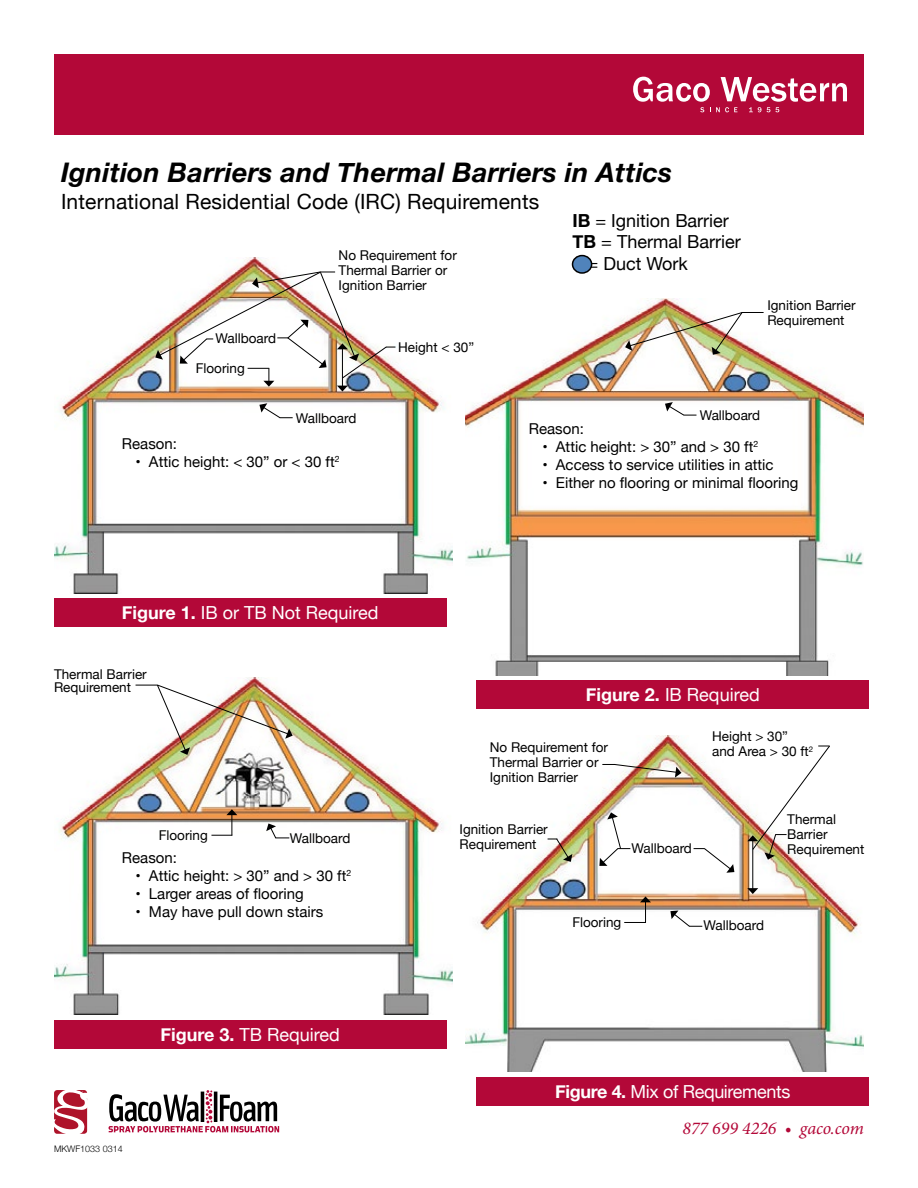
<style>
.page{position:relative;width:918px;height:1188px;background:#fff}
.page>*{position:absolute;margin:0;border:0;box-sizing:border-box;transform-origin:0 0}
.t1{font:italic 700 27px "Helvetica Neue";letter-spacing:.01em;color:#000}
.t2{font:21px "Helvetica Neue";letter-spacing:.01em;color:#000}
.t3{font:18px "Helvetica Neue";color:#fff}
.t4{font:18px "Helvetica Neue";color:#000}
.t5{font:18px "Helvetica Neue";letter-spacing:-.02em;color:#fff}
.t6{font:italic 18px "Minion Pro";color:#b30838}
.t7{font:15px "Helvetica Neue";color:#000}
.t8{font:13.5px/15px "Helvetica Neue";color:#000}
.t9{font:300 9px "Helvetica Neue";color:#000}
.t10{font:300 1.5px "FS Ingrid";color:#fff}
.s1{font-weight:700}
</style>
<div class="page">
<div style="left:54px;top:54px;width:810px;height:81px;background:#b30838"></div>
<svg style="left:109px;top:1090px;width:170px;height:42px"></svg>
<svg style="left:633px;top:77px;width:214px;height:35px"></svg>
<svg style="left:54px;top:1090px;width:34px;height:44px"></svg>
<img style="left:54px;top:257px;width:398px;height:337px">
<img style="left:54px;top:678px;width:398px;height:336px">
<img style="left:466px;top:298px;width:398px;height:377px">
<img style="left:466px;top:735px;width:398px;height:337px">
<div style="left:573px;top:256px;width:19px;height:17px;background:#5083bb;border-radius:50%"></div>
<div style="left:572px;top:255px;width:20px;height:19px;border:2px solid #000;border-radius:50%"></div>
<svg style="left:211px;top:809px;width:26px;height:27px"></svg>
<svg style="left:624px;top:896px;width:27px;height:27px"></svg>
<svg style="left:665px;top:402px;width:31px;height:14px"></svg>
<svg style="left:266px;top:823px;width:23px;height:16px"></svg>
<svg style="left:670px;top:911px;width:32px;height:16px"></svg>
<svg style="left:259px;top:403px;width:34px;height:16px"></svg>
<img style="left:136px;top:684px;width:157px;height:71px">
<hr style="left:752px;top:840px;width:1px;height:49px;background:#000">
<svg style="left:747px;top:888px;width:11px;height:6px"></svg>
<img style="left:625px;top:311px;width:139px;height:44px">
<img style="left:155px;top:271px;width:240px;height:120px">
<div style="left:54px;top:598px;width:393px;height:29px;background:#b30838"></div>
<div style="left:477px;top:680px;width:392px;height:29px;background:#b30838"></div>
<div style="left:477px;top:1077px;width:392px;height:29px;background:#b30838"></div>
<div style="left:54px;top:1020px;width:393px;height:29px;background:#b30838"></div>
<svg style="left:694px;top:847px;width:40px;height:26px"></svg>
<svg style="left:747px;top:745px;width:84px;height:115px"></svg>
<svg style="left:599px;top:812px;width:31px;height:54px"></svg>
<svg style="left:602px;top:764px;width:79px;height:14px"></svg>
<svg style="left:548px;top:838px;width:24px;height:24px"></svg>
<h1 class="t1" style="left:61px;top:151px;width:613px">Ignition Barriers and Thermal Barriers in Attics</h1>
<h2 class="t2" style="left:61px;top:186px;width:480px">International Residential Code (IRC) Requirements</h2>
<h3 class="t4" style="left:573px;top:207px;width:158px"><span class="s1">IB</span> = Ignition Barrier</h3>
<h3 class="t4" style="left:573px;top:229px;width:170px"><span class="s1">TB</span> = Thermal Barrier</h3>
<h3 class="t4" style="left:588px;top:251px;width:102px">= Duct Work</h3>
<p class="t8" style="left:339px;top:249px;width:120px">No Requirement for<br>Thermal Barrier or<br>Ignition Barrier</p>
<p class="t8" style="left:216px;top:331px;width:62px">Wallboard</p>
<p class="t8" style="left:196px;top:362px;width:50px">Flooring</p>
<p class="t8" style="left:398px;top:340px;width:77px">Height &lt; 30”</p>
<p class="t8" style="left:767px;top:299px;width:90px">Ignition Barrier<br>Requirement</p>
<p class="t8" style="left:296px;top:411px;width:62px">Wallboard</p>
<p class="t7" style="left:122px;top:433px;width:57px">Reason:</p>
<p class="t7" style="left:135px;top:451px;width:206px">• Attic height: &lt; 30” or &lt; 30 ft<sup>2</sup></p>
<h3 class="t3" style="left:122px;top:599px;width:258px"><span class="s1">Figure 1.</span> IB or TB Not Required</h3>
<p class="t8" style="left:54px;top:668px;width:94px;line-height:13.5px">Thermal Barrier<br>Requirement</p>
<p class="t8" style="left:159px;top:828px;width:50px">Flooring</p>
<p class="t8" style="left:290px;top:831px;width:62px">Wallboard</p>
<p class="t7" style="left:122px;top:846px;width:57px">Reason:</p>
<p class="t7" style="left:135px;top:864px;width:217px">• Attic height: &gt; 30” and &gt; 30 ft<sup>2</sup></p>
<p class="t7" style="left:135px;top:882px;width:170px">• Larger areas of flooring</p>
<p class="t7" style="left:135px;top:900px;width:189px">• May have pull down stairs</p>
<p class="t10" style="left:82px;top:1091px;width:3px">®</p>
<p class="t9" style="left:54px;top:1142px;width:70px">MKWF1033 0314</p>
<h3 class="t3" style="left:161px;top:1022px;width:181px"><span class="s1">Figure 3.</span> TB Required</h3>
<p class="t8" style="left:700px;top:408px;width:62px">Wallboard</p>
<p class="t7" style="left:529px;top:417px;width:57px">Reason:</p>
<p class="t7" style="left:542px;top:435px;width:217px">• Attic height: &gt; 30” and &gt; 30 ft<sup>2</sup></p>
<p class="t7" style="left:542px;top:453px;width:233px">• Access to service utilities in attic</p>
<p class="t7" style="left:542px;top:471px;width:258px">• Either no flooring or minimal flooring</p>
<h3 class="t3" style="left:586px;top:682px;width:175px"><span class="s1">Figure 2.</span> IB Required</h3>
<p class="t8" style="left:490px;top:741px;width:120px">No Requirement for<br>Thermal Barrier or<br>Ignition Barrier</p>
<p class="t8" style="left:460px;top:822px;width:90px">Ignition Barrier<br>Requirement</p>
<p class="t8" style="left:712px;top:730px;width:103px">Height &gt; 30” and Area &gt; 30 ft<sup>2</sup></p>
<p class="t8" style="left:631px;top:841px;width:62px">Wallboard</p>
<p class="t8" style="left:787px;top:812px;width:79px">Thermal<br>Barrier<br>Requirement</p>
<p class="t8" style="left:572px;top:916px;width:50px">Flooring</p>
<p class="t8" style="left:704px;top:918px;width:62px">Wallboard</p>
<h3 class="t5" style="left:555px;top:1078px;width:237px"><span class="s1">Figure 4.</span> Mix of Requirements</h3>
<h3 class="t6" style="left:682px;top:1116px;width:183px">877 699 4226 • gaco.com</h3>
</div>
